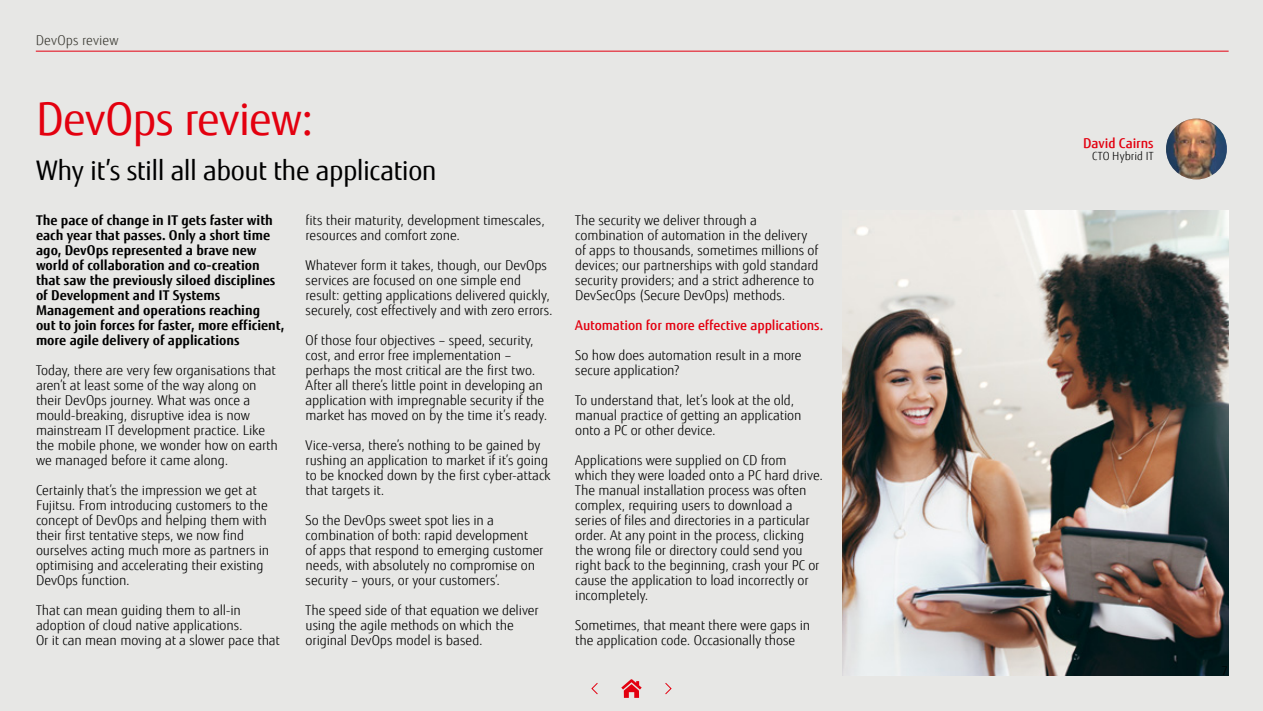
<style>
.page{position:relative;width:1263px;height:711px;background:#e7e7e5}
.page>*{position:absolute;margin:0;border:0;box-sizing:border-box;transform-origin:0 0}
.t1{font:45px "Fujitsu Sans";letter-spacing:-.015em;color:#e3000f}
.t2{font:27px "Fujitsu Sans";letter-spacing:-.02em;color:#000}
.t3{font:300 13.5px/15px "Fujitsu Sans";letter-spacing:-.005em;color:#000}
.t4{font:700 13.5px/15px "Fujitsu Sans";color:#000}
.t5{font:500 13.5px "Fujitsu Sans";letter-spacing:-.005em;color:#e3000f}
.t6{font:300 13.5px "Fujitsu Sans";letter-spacing:.01em;color:#3b3a33}
.t7{font:300 11.25px "Fujitsu Sans";letter-spacing:.005em;color:#000}
</style>
<div class="page">
<img style="left:842px;top:211px;width:386px;height:464px">
<hr style="left:36px;top:51px;width:1193px;height:1px;background:#e3000f">
<img style="left:1166px;top:119px;width:61px;height:60px;border-radius:30px">
<svg style="left:621px;top:679px;width:21px;height:19px"></svg>
<svg style="left:665px;top:683px;width:7px;height:12px"></svg>
<svg style="left:591px;top:683px;width:7px;height:12px"></svg>
<p class="t6" style="left:36px;top:32px;width:84px">DevOps review</p>
<h1 class="t1" style="left:36px;top:92px;width:279px">DevOps review:</h1>
<h2 class="t2" style="left:36px;top:154px;width:402px">Why it’s still all about the application</h2>
<p class="t4" style="left:36px;top:213px;width:250px">The pace of change in IT gets faster with each year that passes. Only a short time ago, DevOps represented a brave new world of collaboration and co-creation that saw the previously siloed disciplines of Development and IT Systems Management and operations reaching<br>out to join forces for faster, more efficient, more agile delivery of applications</p>
<p class="t3" style="left:36px;top:363px;width:243px">Today, there are very few organisations that aren’t at least some of the way along on their DevOps journey. What was once a mould-breaking, disruptive idea is now mainstream IT development practice. Like the mobile phone, we wonder how on earth we managed before it came along.</p>
<p class="t3" style="left:36px;top:483px;width:235px">Certainly that’s the impression we get at Fujitsu. From introducing customers to the concept of DevOps and helping them with their first tentative steps, we now find ourselves acting much more as partners in optimising and accelerating their existing DevOps function.</p>
<p class="t3" style="left:36px;top:603px;width:245px">That can mean guiding them to all-in adoption of cloud native applications.<br>Or it can mean moving at a slower pace that</p>
<p class="t3" style="left:306px;top:213px;width:241px">fits their maturity, development timescales, resources and comfort zone.</p>
<p class="t3" style="left:306px;top:258px;width:249px">Whatever form it takes, though, our DevOps services are focused on one simple end result: getting applications delivered quickly, securely, cost effectively and with zero errors.</p>
<p class="t3" style="left:306px;top:333px;width:243px">Of those four objectives – speed, security, cost, and error free implementation – perhaps the most critical are the first two.<br>After all there’s little point in developing an application with impregnable security if the market has moved on by the time it’s ready.</p>
<p class="t3" style="left:306px;top:438px;width:247px">Vice-versa, there’s nothing to be gained by rushing an application to market if it’s going to be knocked down by the first cyber-attack that targets it.</p>
<p class="t3" style="left:306px;top:513px;width:239px">So the DevOps sweet spot lies in a combination of both: rapid development<br>of apps that respond to emerging customer needs, with absolutely no compromise on security – yours, or your customers’.</p>
<p class="t3" style="left:306px;top:603px;width:235px">The speed side of that equation we deliver using the agile methods on which the original DevOps model is based.</p>
<p class="t3" style="left:575px;top:213px;width:245px">The security we deliver through a combination of automation in the delivery of apps to thousands, sometimes millions of devices; our partnerships with gold standard security providers; and a strict adherence to DevSecOps (Secure DevOps) methods.</p>
<p class="t5" style="left:575px;top:317px;width:250px">Automation for more effective applications.</p>
<p class="t3" style="left:575px;top:348px;width:228px">So how does automation result in a more secure application?</p>
<p class="t3" style="left:575px;top:393px;width:228px">To understand that, let’s look at the old, manual practice of getting an application onto a PC or other device.</p>
<p class="t3" style="left:575px;top:453px;width:249px">Applications were supplied on CD from<br>which they were loaded onto a PC hard drive.<br>The manual installation process was often complex, requiring users to download a series of files and directories in a particular order. At any point in the process, clicking the wrong file or directory could send you right back to the beginning, crash your PC or cause the application to load incorrectly or incompletely.</p>
<p class="t3" style="left:575px;top:618px;width:236px">Sometimes, that meant there were gaps in the application code. Occasionally those</p>
<p class="t5" style="left:1083px;top:135px;width:72px">David Cairns</p>
<p class="t7" style="left:1092px;top:150px;width:63px">CTO Hybrid IT</p>
</div>
